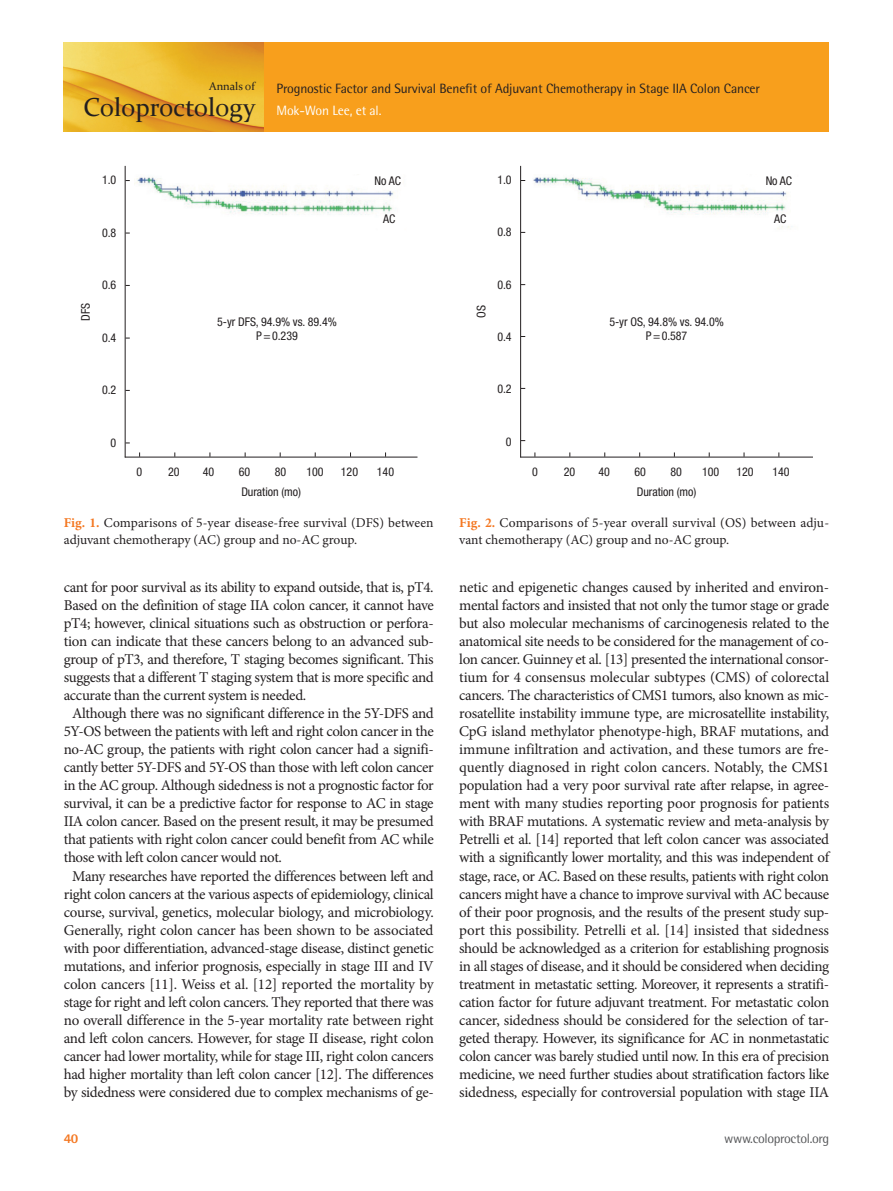
<style>
.page{position:relative;width:893px;height:1191px;background:#fff}
.page>*{position:absolute;margin:0;border:0;box-sizing:border-box;transform-origin:0 0}
.t1{font:25.95px "Constantia";color:#231f20}
.본문{font:15px/18px "Minion Pro";letter-spacing:-.025em;color:#231f20;text-align:justify}
.표그림설명{font:13.5px/16.2px "Minion Pro";color:#231f20}
.t2{font:13.5px "Rotis Semi Sans Std";letter-spacing:-.01em;color:#231f20}
.t3{font:13.5px "Rotis Semi Sans Std";letter-spacing:-.025em;color:#57585a}
.t4{font:13.5px "Rotis Semi Sans Std";letter-spacing:-.01em;color:#fff}
.t5{font:800 13.5px "Rotis Semi Sans Std";color:#f47721}
.그림_지문_8pt{font:condensed 12px "Helvetica Neue LT Std";letter-spacing:-.005em;color:#231f20}
.t6{font:11.25px "Constantia";color:#231f20}
.s1{font-weight:700;color:#f47721}
</style>
<div class="page">
<div style="left:264px;top:43px;width:565px;height:89px;background:#f89f1c"></div>
<img style="left:64px;top:43px;width:200px;height:89px">
<img style="left:134px;top:177px;width:260px;height:38px">
<hr style="left:125px;top:166px;width:1px;height:291px;background:#231f20">
<hr style="left:125px;top:457px;width:292px;height:1px;background:#231f20">
<img style="left:533px;top:177px;width:259px;height:52px">
<hr style="left:520px;top:166px;width:1px;height:291px;background:#231f20">
<hr style="left:520px;top:457px;width:293px;height:1px;background:#231f20">
<p class="t6" style="left:209px;top:79px;width:47px">Annals of</p>
<h1 class="t1" style="left:83px;top:90px;width:174px">Coloproctology</h1>
<p class="t2" style="left:276px;top:80px;width:485px">Prognostic Factor and Survival Benefit of Adjuvant Chemotherapy in Stage IIA Colon Cancer</p>
<p class="t4" style="left:276px;top:102px;width:107px">Mok-Won Lee, et al.</p>
<p class="그림_지문_8pt" style="left:102px;top:173px;width:16px">1.0</p>
<p class="그림_지문_8pt" style="left:375px;top:174px;width:28px">No AC</p>
<p class="그림_지문_8pt" style="left:383px;top:212px;width:14px">AC</p>
<p class="그림_지문_8pt" style="left:497px;top:173px;width:16px">1.0</p>
<p class="그림_지문_8pt" style="left:766px;top:174px;width:28px">No AC</p>
<p class="그림_지문_8pt" style="left:774px;top:212px;width:14px">AC</p>
<p class="그림_지문_8pt" style="left:102px;top:226px;width:16px">0.8</p>
<p class="그림_지문_8pt" style="left:497px;top:225px;width:16px">0.8</p>
<p class="그림_지문_8pt" style="left:102px;top:278px;width:16px">0.6</p>
<p class="그림_지문_8pt" style="left:497px;top:277px;width:16px">0.6</p>
<p class="그림_지문_8pt" style="left:79px;top:321px;width:19px;rotate:-90deg">DFS</p>
<p class="그림_지문_8pt" style="left:102px;top:331px;width:16px">0.4</p>
<p class="그림_지문_8pt" style="left:217px;top:314px;width:121px">5-yr DFS, 94.9% vs. 89.4%</p>
<p class="그림_지문_8pt" style="left:256px;top:329px;width:43px">P = 0.239</p>
<p class="그림_지문_8pt" style="left:474px;top:318px;width:14px;rotate:-90deg">OS</p>
<p class="그림_지문_8pt" style="left:497px;top:330px;width:16px">0.4</p>
<p class="그림_지문_8pt" style="left:609px;top:314px;width:116px">5-yr OS, 94.8% vs. 94.0%</p>
<p class="그림_지문_8pt" style="left:646px;top:329px;width:43px">P = 0.587</p>
<p class="그림_지문_8pt" style="left:102px;top:383px;width:16px">0.2</p>
<p class="그림_지문_8pt" style="left:497px;top:382px;width:16px">0.2</p>
<p class="그림_지문_8pt" style="left:111px;top:436px;width:7px">0</p>
<p class="그림_지문_8pt" style="left:506px;top:435px;width:7px">0</p>
<p class="그림_지문_8pt" style="left:136px;top:465px;width:7px">0</p>
<p class="그림_지문_8pt" style="left:168px;top:465px;width:13px">20</p>
<p class="그림_지문_8pt" style="left:203px;top:465px;width:13px">40</p>
<p class="그림_지문_8pt" style="left:239px;top:465px;width:13px">60</p>
<p class="그림_지문_8pt" style="left:275px;top:465px;width:13px">80</p>
<p class="그림_지문_8pt" style="left:306px;top:465px;width:19px">100</p>
<p class="그림_지문_8pt" style="left:341px;top:465px;width:19px">120</p>
<p class="그림_지문_8pt" style="left:377px;top:465px;width:19px">140</p>
<p class="그림_지문_8pt" style="left:532px;top:465px;width:7px">0</p>
<p class="그림_지문_8pt" style="left:564px;top:465px;width:13px">20</p>
<p class="그림_지문_8pt" style="left:598px;top:465px;width:13px">40</p>
<p class="그림_지문_8pt" style="left:634px;top:465px;width:13px">60</p>
<p class="그림_지문_8pt" style="left:670px;top:465px;width:13px">80</p>
<p class="그림_지문_8pt" style="left:702px;top:465px;width:19px">100</p>
<p class="그림_지문_8pt" style="left:736px;top:465px;width:19px">120</p>
<p class="그림_지문_8pt" style="left:772px;top:465px;width:19px">140</p>
<p class="그림_지문_8pt" style="left:241px;top:485px;width:61px">Duration (mo)</p>
<p class="그림_지문_8pt" style="left:637px;top:485px;width:61px">Duration (mo)</p>
<p class="표그림설명" style="left:64px;top:515px;width:371px"><span class="s1">Fig. 1.</span> Comparisons of 5-year disease-free survival (DFS) between adjuvant chemotherapy (AC) group and no-AC group.</p>
<p class="표그림설명" style="left:459px;top:515px;width:371px"><span class="s1">Fig. 2.</span> Comparisons of 5-year overall survival (OS) between adju&shy;vant chemotherapy (AC) group and no-AC group.</p>
<p class="본문" style="left:64px;top:578px;width:372px">cant for poor survival as its ability to expand outside, that is, pT4.<br>Based on the definition of stage IIA colon cancer, it cannot have pT4; however, clinical situations such as obstruction or perfora&shy;tion can indicate that these cancers belong to an advanced sub&shy;group of pT3, and therefore, T staging becomes significant. This suggests that a different T staging system that is more specific and accurate than the current system is needed.</p>
<p class="본문" style="left:64px;top:704px;width:371px;text-indent:9px">Although there was no significant difference in the 5Y-DFS and 5Y-OS between the patients with left and right colon cancer in the no-AC group, the patients with right colon cancer had a signifi&shy;cantly better 5Y-DFS and 5Y-OS than those with left colon cancer in the AC group. Although sidedness is not a prognostic factor for survival, it can be a predictive factor for response to AC in stage IIA colon cancer. Based on the present result, it may be presumed that patients with right colon cancer could benefit from AC while those with left colon cancer would not.</p>
<p class="본문" style="left:64px;top:866px;width:372px;text-align:center">Many researches have reported the differences between left and right colon cancers at the various aspects of epidemiology, clinical course, survival, genetics, molecular biology, and microbiology.<br>Generally, right colon cancer has been shown to be associated with poor differentiation, advanced-stage disease, distinct genetic mutations, and inferior prognosis, especially in stage III and IV colon cancers [11]. Weiss et al. [12] reported the mortality by stage for right and left colon cancers. They reported that there was no overall difference in the 5-year mortality rate between right and left colon cancers. However, for stage II disease, right colon cancer had lower mortality, while for stage III, right colon cancers had higher mortality than left colon cancer [12]. The differences by sidedness were considered due to complex mechanisms of ge-</p>
<p class="본문" style="left:459px;top:578px;width:372px">netic and epigenetic changes caused by inherited and environ&shy;mental factors and insisted that not only the tumor stage or grade but also molecular mechanisms of carcinogenesis related to the anatomical site needs to be considered for the management of co&shy;lon cancer. Guinney et al. [13] presented the international consor&shy;tium for 4 consensus molecular subtypes (CMS) of colorectal cancers. The characteristics of CMS1 tumors, also known as mic&shy;rosatellite instability immune type, are microsatellite instability, CpG island methylator phenotype-high, BRAF mutations, and immune infiltration and activation, and these tumors are fre&shy;quently diagnosed in right colon cancers. Notably, the CMS1 population had a very poor survival rate after relapse, in agree&shy;ment with many studies reporting poor prognosis for patients with BRAF mutations. A systematic review and meta-analysis by Petrelli et al. [14] reported that left colon cancer was associated with a significantly lower mortality, and this was independent of stage, race, or AC. Based on these results, patients with right colon cancers might have a chance to improve survival with AC because of their poor prognosis, and the results of the present study sup&shy;port this possibility. Petrelli et al. [14] insisted that sidedness should be acknowledged as a criterion for establishing prognosis in all stages of disease, and it should be considered when deciding treatment in metastatic setting. Moreover, it represents a stratifi&shy;cation factor for future adjuvant treatment. For metastatic colon cancer, sidedness should be considered for the selection of tar&shy;geted therapy. However, its significance for AC in nonmetastatic colon cancer was barely studied until now. In this era of precision medicine, we need further studies about stratification factors like sidedness, especially for controversial population with stage IIA</p>
<p class="t5" style="left:64px;top:1129px;width:16px">40</p>
<p class="t3" style="left:724px;top:1130px;width:106px">www.coloproctol.org</p>
</div>
